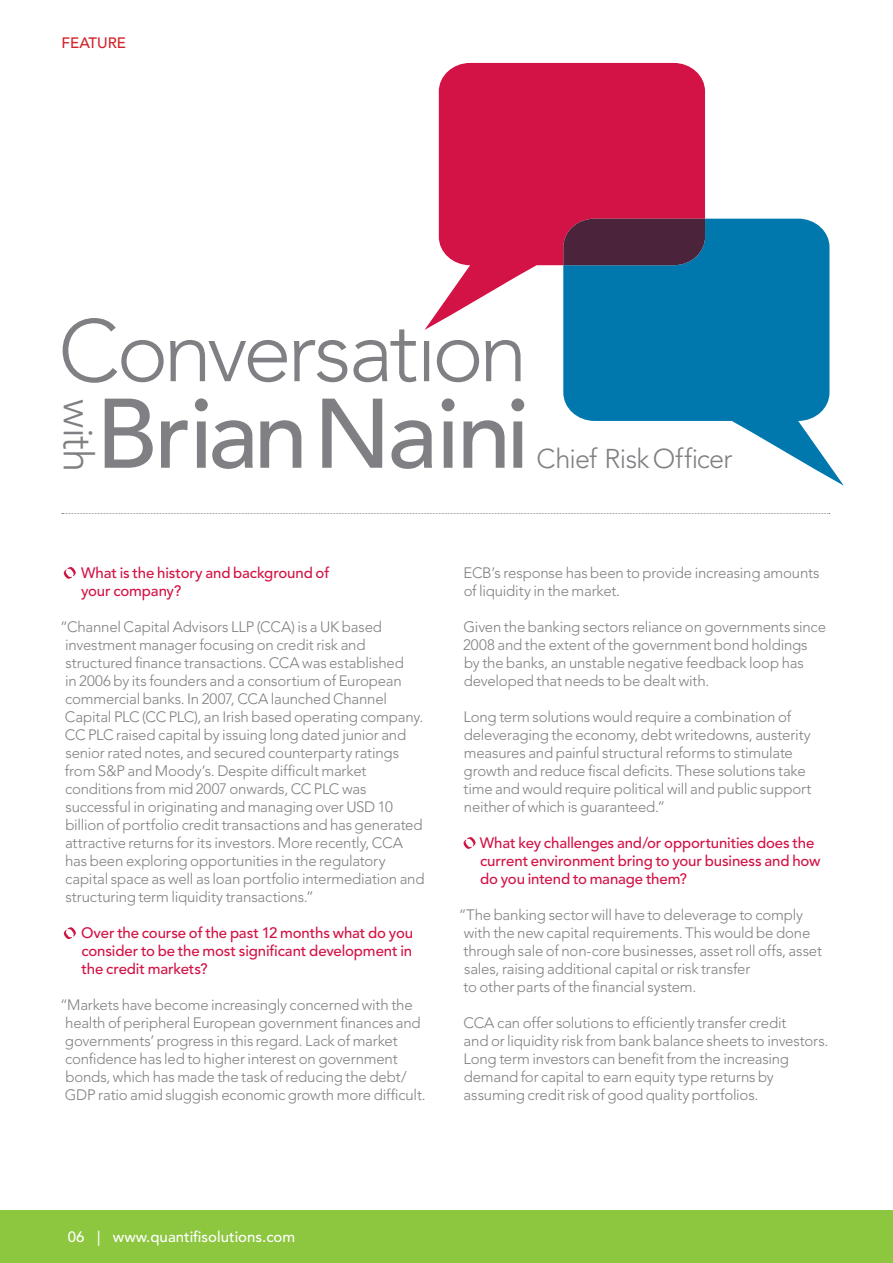
<style>
.page{position:relative;width:893px;height:1263px;background:#fff}
.page>*{position:absolute;margin:0;border:0;box-sizing:border-box;transform-origin:0 0}
.t1{font:500 97.65px "Avenir LT Std";letter-spacing:-.035em;color:#807f83}
.t2{font:300 87px "Avenir LT Std";letter-spacing:-.05em;color:#807f83}
.t3{font:300 41.55px "Avenir LT Std";color:#807f83}
.t4{font:300 27px "Avenir LT Std";letter-spacing:-.03em;color:#807f83}
.t5{font:300 15px/18px "Avenir LT Std";letter-spacing:-.015em;color:#807f83}
.t6{font:500 15px/18px "Avenir LT Std";letter-spacing:-.01em;color:#d31245}
.t7{font:500 15px "Avenir LT Std";color:#fff}
.t8{font:500 15px "Avenir LT Std";color:#d2232a}
</style>
<div class="page">
<div style="left:0;top:1210px;width:893px;height:53px;background:#8dc63f"></div>
<svg style="left:62px;top:513px;width:768px;height:1px"></svg>
<svg style="left:64px;top:567px;width:12px;height:12px"></svg>
<svg style="left:64px;top:927px;width:12px;height:12px"></svg>
<svg style="left:463px;top:837px;width:13px;height:12px"></svg>
<svg style="left:563px;top:219px;width:281px;height:267px;fill:#0078ae"></svg>
<svg style="left:425px;top:63px;width:280px;height:267px;fill:#d31245"></svg>
<div style="left:563px;top:219px;width:142px;height:46px;background:#4b233b"></div>
<p class="t8" style="left:62px;top:36px;width:66px">FEATURE</p>
<h2 class="t2" style="left:58px;top:313px;width:471px">Conversation</h2>
<h1 class="t1" style="left:96px;top:393px;width:435px">Brian Naini</h1>
<h3 class="t3" style="left:96px;top:399px;width:75px;rotate:90deg">with</h3>
<h3 class="t4" style="left:537px;top:446px;width:197px">Chief Risk Officer</h3>
<p class="t6" style="left:81px;top:566px;width:250px">What is the history and background of your company?</p>
<p class="t5" style="left:65px;top:619px;width:361px;text-indent:-5px">“Channel Capital Advisors LLP (CCA) is a UK based investment manager focusing on credit risk and structured finance transactions. CCA was established<br>in 2006 by its founders and a consortium of European commercial banks. In 2007, CCA launched Channel Capital PLC (CC PLC), an Irish based operating company.<br>CC PLC raised capital by issuing long dated junior and senior rated notes, and secured counterparty ratings from S&amp;P and Moody’s. Despite difficult market conditions from mid 2007 onwards, CC PLC was successful in originating and managing over USD 10 billion of portfolio credit transactions and has generated attractive returns for its investors. More recently, CCA has been exploring opportunities in the regulatory capital space as well as loan portfolio intermediation and structuring term liquidity transactions.”</p>
<p class="t6" style="left:81px;top:926px;width:333px;text-align:justify">Over the course of the past 12 months what do you consider to be the most significant development in the credit markets?</p>
<p class="t5" style="left:65px;top:997px;width:362px;text-indent:-5px">“Markets have become increasingly concerned with the health of peripheral European government finances and governments’ progress in this regard. Lack of market confidence has led to higher interest on government bonds, which has made the task of reducing the debt/ GDP ratio amid sluggish economic growth more difficult.</p>
<p class="t5" style="left:464px;top:565px;width:358px">ECB’s response has been to provide increasing amounts of liquidity in the market.</p>
<p class="t5" style="left:463px;top:619px;width:364px">Given the banking sectors reliance on governments since 2008 and the extent of the government bond holdings by the banks, an unstable negative feedback loop has developed that needs to be dealt with.</p>
<p class="t5" style="left:464px;top:709px;width:350px">Long term solutions would require a combination of deleveraging the economy, debt writedowns, austerity measures and painful structural reforms to stimulate growth and reduce fiscal deficits. These solutions take time and would require political will and public support neither of which is guaranteed.”</p>
<p class="t6" style="left:480px;top:836px;width:342px">What key challenges and /or opportunities does the current environment bring to your business and how do you intend to manage them?</p>
<p class="t5" style="left:464px;top:907px;width:360px;text-indent:-5px">“The banking sector will have to deleverage to comply with the new capital requirements. This would be done through sale of non-core businesses, asset roll offs, asset sales, raising additional capital or risk transfer<br>to other parts of the financial system.</p>
<p class="t5" style="left:464px;top:1015px;width:366px">CCA can offer solutions to efficiently transfer credit<br>and or liquidity risk from bank balance sheets to investors.<br>Long term investors can benefit from the increasing demand for capital to earn equity type returns by assuming credit risk of good quality portfolios.</p>
<p class="t7" style="left:68px;top:1230px;width:229px">06 | www.quantifisolutions.com</p>
</div>
